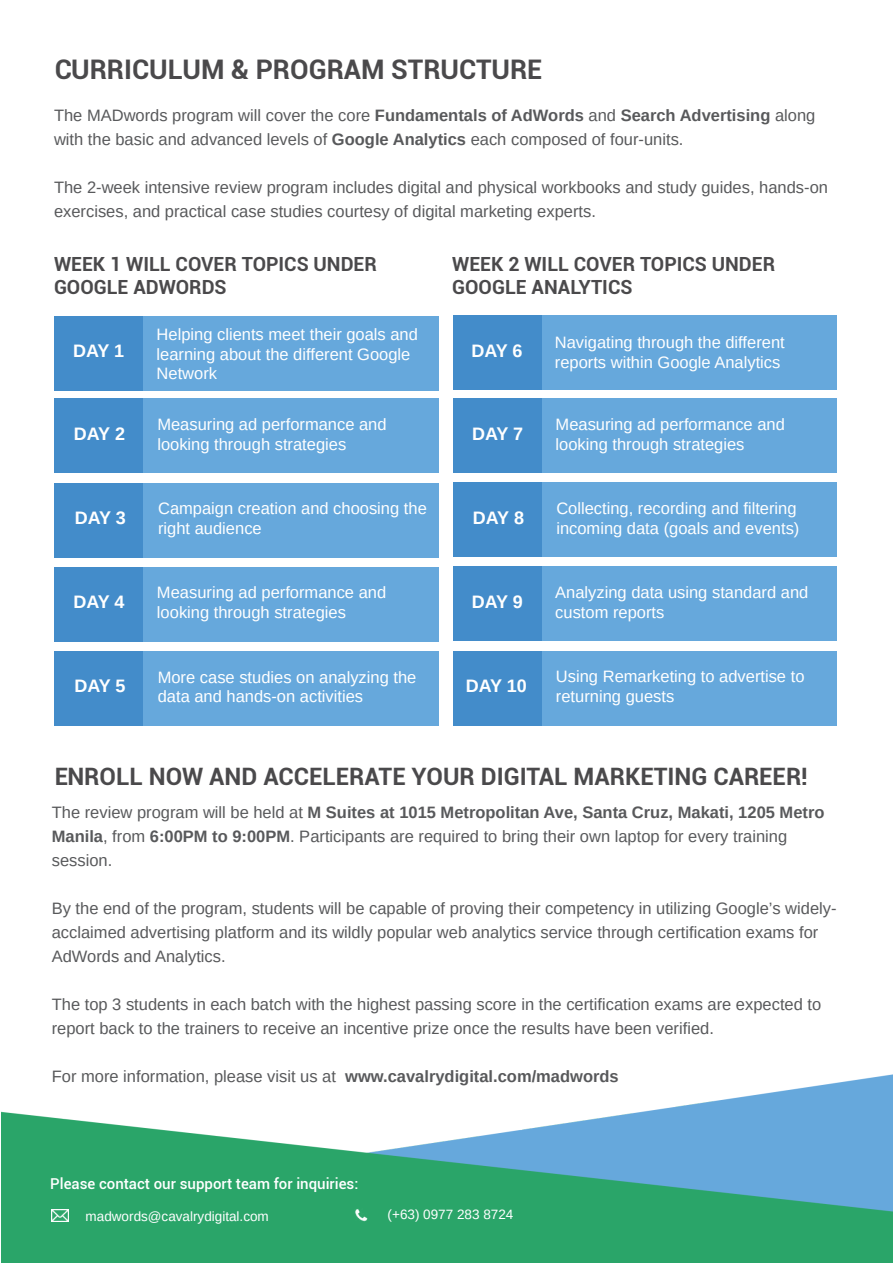
<style>
.page{position:relative;width:893px;height:1263px;background:#fff}
.page>*{position:absolute;margin:0;border:0;box-sizing:border-box;transform-origin:0 0}
.t1{font:700 27px "Roboto";color:#414042}
.t2{font:700 24px "Roboto";color:#414042}
.t3{font:700 19.5px/23.4px "Roboto";color:#414042}
.t4{font:700 18px "Arimo";color:#fff}
.t5{font:16.5px/24px "Arimo";color:#58595b}
.t6{font:16.5px/19.8px "Arimo";color:#fff}
.t7{font:500 15px "Roboto";color:#fff}
.t8{font:13.5px "Arimo";color:#fff}
.s1{font-weight:700}
</style>
<div class="page">
<div style="left:55px;top:316px;width:383px;height:74px;background:#66a8dc"></div>
<div style="left:55px;top:316px;width:88px;height:74px;background:#438cca"></div>
<div style="left:55px;top:399px;width:383px;height:74px;background:#66a8dc"></div>
<div style="left:55px;top:399px;width:88px;height:74px;background:#438cca"></div>
<div style="left:55px;top:483px;width:383px;height:74px;background:#66a8dc"></div>
<div style="left:55px;top:483px;width:88px;height:74px;background:#438cca"></div>
<div style="left:55px;top:567px;width:383px;height:74px;background:#66a8dc"></div>
<div style="left:55px;top:567px;width:88px;height:74px;background:#438cca"></div>
<div style="left:55px;top:651px;width:383px;height:74px;background:#66a8dc"></div>
<div style="left:55px;top:651px;width:88px;height:74px;background:#438cca"></div>
<div style="left:453px;top:316px;width:384px;height:74px;background:#66a8dc"></div>
<div style="left:453px;top:316px;width:88px;height:74px;background:#438cca"></div>
<div style="left:453px;top:398px;width:384px;height:75px;background:#66a8dc"></div>
<div style="left:453px;top:398px;width:88px;height:75px;background:#438cca"></div>
<div style="left:453px;top:483px;width:384px;height:74px;background:#66a8dc"></div>
<div style="left:453px;top:483px;width:88px;height:74px;background:#438cca"></div>
<div style="left:453px;top:567px;width:384px;height:74px;background:#66a8dc"></div>
<div style="left:453px;top:567px;width:88px;height:74px;background:#438cca"></div>
<div style="left:453px;top:651px;width:384px;height:74px;background:#66a8dc"></div>
<div style="left:453px;top:651px;width:88px;height:74px;background:#438cca"></div>
<img style="left:2px;top:1074px;width:891px;height:189px">
<img style="left:52px;top:1209px;width:16px;height:13px">
<img style="left:354px;top:1209px;width:14px;height:14px">
<h1 class="t1" style="left:54px;top:50px;width:490px">CURRICULUM &amp; PROGRAM STRUCTURE</h1>
<p class="t5" style="left:54px;top:103px;width:763px">The MADwords program will cover the core <span class="s1">Fundamentals of AdWords</span> and <span class="s1">Search Advertising</span> along with the basic and advanced levels of <span class="s1">Google Analytics</span> each composed of four-units.</p>
<p class="t5" style="left:54px;top:175px;width:775px">The 2-week intensive review program includes digital and physical workbooks and study guides, hands-on exercises, and practical case studies courtesy of digital marketing experts.</p>
<p class="t3" style="left:54px;top:251px;width:324px">WEEK 1 WILL COVER TOPICS UNDER<br>GOOGLE ADWORDS</p>
<p class="t3" style="left:452px;top:251px;width:324px">WEEK 2 WILL COVER TOPICS UNDER<br>GOOGLE ANALYTICS</p>
<p class="t4" style="left:73px;top:338px;width:53px">DAY 1</p>
<p class="t6" style="left:157px;top:324px;width:263px">Helping clients meet their goals and learning about the different Google<br>Network</p>
<p class="t4" style="left:74px;top:421px;width:53px">DAY 2</p>
<p class="t6" style="left:157px;top:414px;width:231px">Measuring ad performance and looking through strategies</p>
<p class="t4" style="left:75px;top:505px;width:53px">DAY 3</p>
<p class="t6" style="left:158px;top:499px;width:270px">Campaign creation and choosing the right audience</p>
<p class="t4" style="left:74px;top:589px;width:53px">DAY 4</p>
<p class="t6" style="left:157px;top:583px;width:231px">Measuring ad performance and looking through strategies</p>
<p class="t4" style="left:74px;top:674px;width:53px">DAY 5</p>
<p class="t6" style="left:158px;top:667px;width:260px">More case studies on analyzing the data and hands-on activities</p>
<p class="t4" style="left:471px;top:338px;width:53px">DAY 6</p>
<p class="t6" style="left:555px;top:333px;width:231px">Navigating through the different reports within Google Analytics</p>
<p class="t4" style="left:472px;top:421px;width:53px">DAY 7</p>
<p class="t6" style="left:556px;top:414px;width:231px">Measuring ad performance and looking through strategies</p>
<p class="t4" style="left:473px;top:505px;width:53px">DAY 8</p>
<p class="t6" style="left:556px;top:499px;width:245px">Collecting, recording and filtering incoming data (goals and events)</p>
<p class="t4" style="left:472px;top:589px;width:53px">DAY 9</p>
<p class="t6" style="left:555px;top:583px;width:255px">Analyzing data using standard and custom reports</p>
<p class="t4" style="left:466px;top:673px;width:63px">DAY 10</p>
<p class="t6" style="left:556px;top:667px;width:250px">Using Remarketing to advertise to returning guests</p>
<h2 class="t2" style="left:54px;top:759px;width:755px">ENROLL NOW AND ACCELERATE YOUR DIGITAL MARKETING CAREER!</h2>
<p class="t5" style="left:52px;top:801px;width:774px">The review program will be held at <span class="s1">M Suites at 1015 Metropolitan Ave, Santa Cruz, Makati, 1205 Metro<br>Manila</span>, from <span class="s1">6:00PM to 9:00PM</span>. Participants are required to bring their own laptop for every training session.</p>
<p class="t5" style="left:52px;top:897px;width:786px">By the end of the program, students will be capable of proving their competency in utilizing Google’s widely&shy;acclaimed advertising platform and its wildly popular web analytics service through certification exams for<br>AdWords and Analytics.</p>
<p class="t5" style="left:52px;top:993px;width:771px">The top 3 students in each batch with the highest passing score in the certification exams are expected to report back to the trainers to receive an incentive prize once the results have been verified.</p>
<p class="t5" style="left:52px;top:1065px;width:569px">For more information, please visit us at <span class="s1">www.cavalrydigital.com/madwords</span></p>
<p class="t7" style="left:50px;top:1173px;width:310px">Please contact our support team for inquiries:</p>
<p class="t8" style="left:86px;top:1207px;width:185px">madwords@cavalrydigital.com</p>
<p class="t8" style="left:388px;top:1205px;width:127px">(+63) 0977 283 8724</p>
</div>
